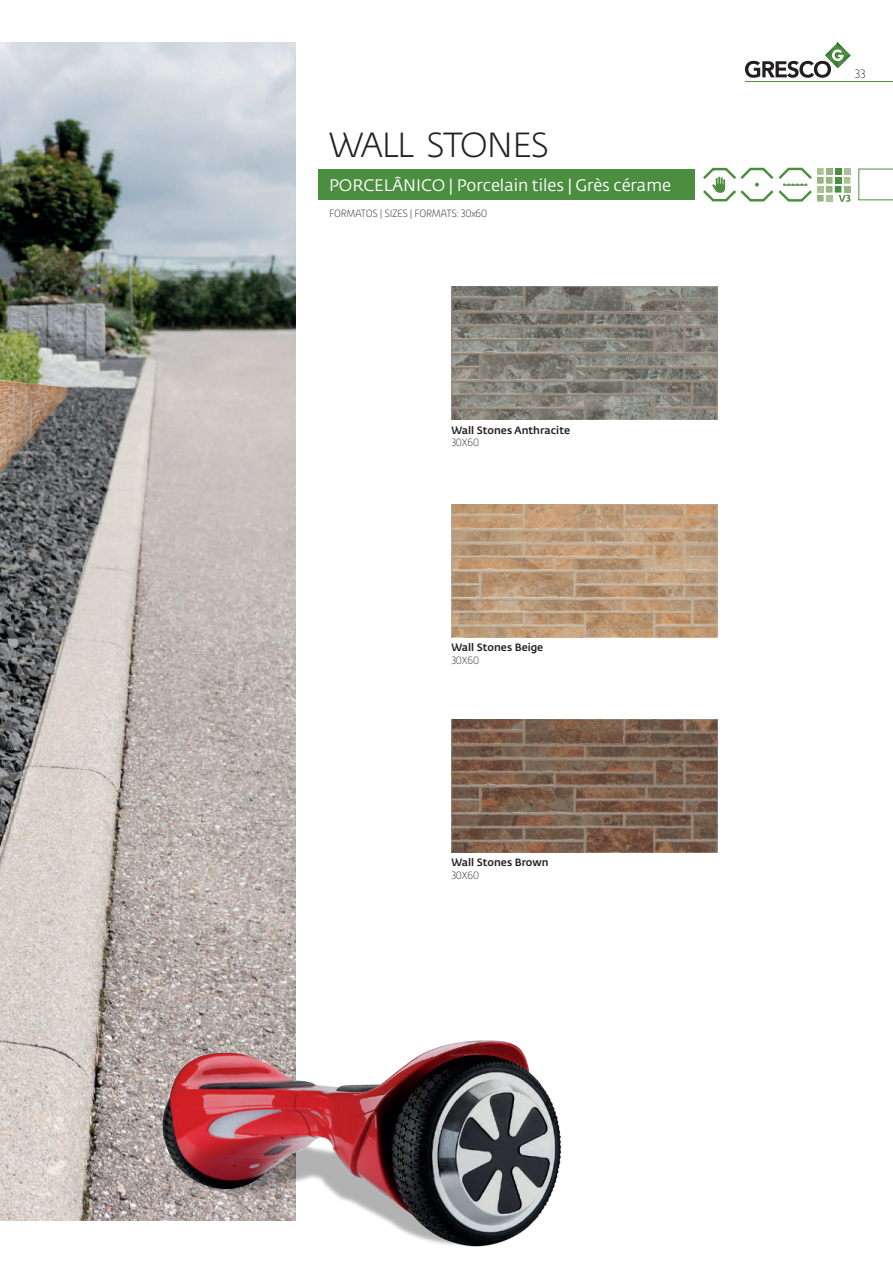
<style>
.page{position:relative;width:893px;height:1263px;background:#fff}
.page>*{position:absolute;margin:0;border:0;box-sizing:border-box;transform-origin:0 0}
.t1{font:300 34.5px "Fedra Sans Std";letter-spacing:-.04em;color:#231f20}
.t2{font:16.5px "Fedra Sans Std";color:#fff}
.t3{font:100 12px "Alwyn New Rounded";color:#231f20}
.t4{font:500 10.5px "Fedra Sans Std";color:#231f20}
.t5{font:100 10.5px "Alwyn New Rounded";letter-spacing:-.035em;color:#231f20}
</style>
<div class="page">
<hr style="left:745px;top:81px;width:148px;height:1px;background:#4c8e40">
<svg style="left:745px;top:43px;width:106px;height:35px"></svg>
<img style="left:0;top:43px;width:296px;height:1177px">
<div style="left:826px;top:177px;width:6px;height:7px;background:#97b484"></div>
<div style="left:835px;top:177px;width:6px;height:7px;background:#4c8e40"></div>
<div style="left:826px;top:186px;width:6px;height:7px;background:#97b484"></div>
<div style="left:835px;top:186px;width:6px;height:7px;background:#4c8e40"></div>
<div style="left:844px;top:186px;width:6px;height:7px;background:#97b484"></div>
<div style="left:844px;top:177px;width:6px;height:7px;background:#aac198"></div>
<div style="left:835px;top:168px;width:6px;height:7px;background:#4c8e40"></div>
<div style="left:826px;top:168px;width:6px;height:7px;background:#97b484"></div>
<div style="left:817px;top:168px;width:7px;height:7px;background:#aac198"></div>
<div style="left:817px;top:177px;width:7px;height:7px;background:#97b484"></div>
<div style="left:817px;top:186px;width:7px;height:7px;background:#aac198"></div>
<div style="left:817px;top:195px;width:7px;height:6px;background:#97b484"></div>
<svg style="left:826px;top:195px;width:6px;height:6px"></svg>
<div style="left:844px;top:168px;width:6px;height:7px;background:#aac198"></div>
<svg style="left:839px;top:195px;width:11px;height:7px"></svg>
<svg style="left:859px;top:169px;width:34px;height:31px"></svg>
<svg style="left:703px;top:167px;width:109px;height:35px"></svg>
<img style="left:451px;top:287px;width:266px;height:133px">
<img style="left:451px;top:504px;width:266px;height:133px">
<img style="left:451px;top:719px;width:266px;height:133px">
<div style="left:318px;top:169px;width:376px;height:31px;background:#4c8e40"></div>
<img style="left:112px;top:966px;width:450px;height:281px">
<h1 class="t1" style="left:329px;top:123px;width:221px">WALL STONES</h1>
<h2 class="t2" style="left:329px;top:175px;width:343px">PORCELÂNICO | Porcelain tiles | Grès cérame</h2>
<p class="t5" style="left:329px;top:208px;width:159px">FORMATOS | SIZES | FORMATS: 30x60</p>
<p class="t4" style="left:451px;top:423px;width:120px">Wall Stones Anthracite</p>
<p class="t5" style="left:451px;top:437px;width:29px">30X60</p>
<p class="t4" style="left:451px;top:641px;width:93px">Wall Stones Beige</p>
<p class="t5" style="left:451px;top:654px;width:29px">30X60</p>
<p class="t4" style="left:451px;top:856px;width:99px">Wall Stones Brown</p>
<p class="t5" style="left:451px;top:869px;width:29px">30X60</p>
<p class="t3" style="left:855px;top:67px;width:13px">33</p>
</div>
